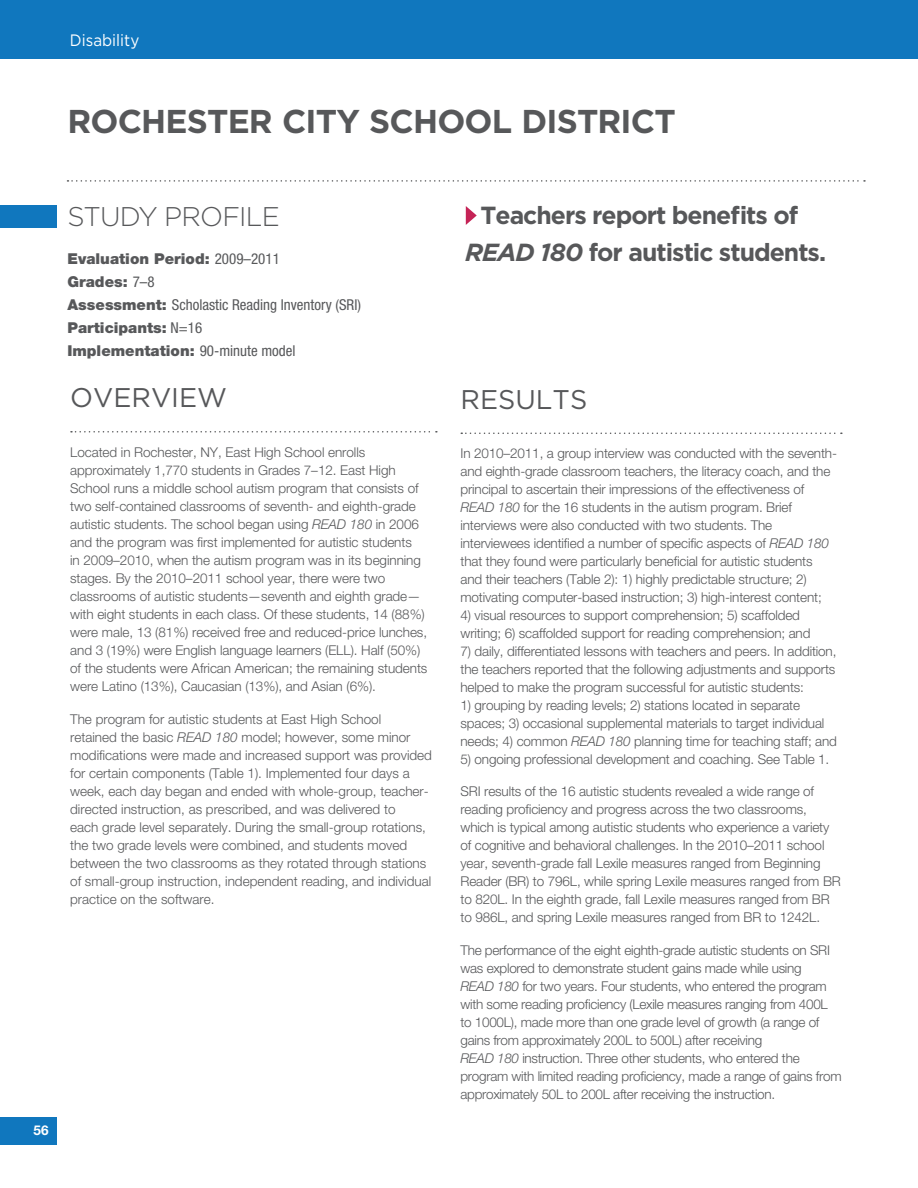
<style>
.page{position:relative;width:918px;height:1188px;background:#fff}
.page>*{position:absolute;margin:0;border:0;box-sizing:border-box;transform-origin:0 0}
.t1{font:700 33px "Gotham";letter-spacing:-.025em;color:#57585a}
.BODY_COPY{font:27px "Gotham";color:#57585a}
.Default{font:300 27px "Gotham";letter-spacing:-.03em;color:#57585a}
.Opening_large_copy{font:700 24.75px/37px "Gotham";letter-spacing:-.04em;color:#57585a;text-align:center}
.t2{font:16.5px "Gotham";color:#fff;scale:.92 1}
.Default-2{font:900 15px "Helvetica Neue LT Std";color:#57585a}
.Default-3{font:condensed 15px "Helvetica Neue LT Std";color:#57585a}
.BODY_COPY-2{font:300 13.5px/18px "Helvetica Neue LT Std";letter-spacing:-.01em;color:#57585a}
.Default-4{font:700 13.5px "Helvetica Neue LT Std";color:#fff}
.s1{font-weight:400;font-stretch:condensed}
.s2{font-weight:900;font-stretch:normal}
.s3{font-style:italic}
</style>
<div class="page">
<div style="left:0;top:1117px;width:56px;height:28px;background:#1077be"></div>
<div style="left:0;top:0;width:918px;height:58px;background:#1077be"></div>
<svg style="left:71px;top:431px;width:366px;height:2px"></svg>
<svg style="left:461px;top:433px;width:381px;height:1px"></svg>
<div style="left:0;top:205px;width:56px;height:22px;background:#1077be"></div>
<svg style="left:68px;top:180px;width:797px;height:2px"></svg>
<svg style="left:466px;top:206px;width:11px;height:19px"></svg>
<p class="t2" style="left:70px;top:32px;width:77px">Disability</p>
<p class="t1" style="left:68px;top:102px;width:610px">ROCHESTER CITY SCHOOL DISTRICT</p>
<p class="Default" style="left:68px;top:202px;width:214px">STUDY PROFILE</p>
<p class="Default-2" style="left:68px;top:250px;width:214px">Evaluation Period: <span class="s1">2009–2011</span></p>
<p class="Default-2" style="left:68px;top:273px;width:89px">Grades: <span class="s1">7–8</span></p>
<p class="Default-3" style="left:68px;top:296px;width:295px"><span class="s2">Assessment:</span> Scholastic Reading Inventory (SRI)</p>
<p class="Default-2" style="left:68px;top:319px;width:136px">Participants: <span class="s1">N=16</span></p>
<p class="Default-2" style="left:68px;top:341px;width:229px">Implementation: <span class="s1">90-minute model</span></p>
<p class="BODY_COPY" style="left:70px;top:383px;width:158px">OVERVIEW</p>
<p class="BODY_COPY-2" style="left:70px;top:443px;width:359px">Located in Rochester, NY, East High School enrolls approximately 1,770 students in Grades 7–12. East High School runs a middle school autism program that consists of two self-contained classrooms of seventh- and eighth-grade autistic students. The school began using <span class="s3">READ 180</span> in 2006 and the program was first implemented for autistic students<br>in 2009–2010, when the autism program was in its beginning stages. By the 2010–2011 school year, there were two classrooms of autistic students—seventh and eighth grade— with eight students in each class. Of these students, 14 (88%) were male, 13 (81%) received free and reduced-price lunches, and 3 (19%) were English language learners (ELL). Half (50%) of the students were African American; the remaining students were Latino (13%), Caucasian (13%), and Asian (6%).</p>
<p class="BODY_COPY-2" style="left:70px;top:710px;width:363px">The program for autistic students at East High School<br>retained the basic <span class="s3">READ 180</span> model; however, some minor modifications were made and increased support was provided for certain components (Table 1). Implemented four days a week, each day began and ended with whole-group, teacher&shy;directed instruction, as prescribed, and was delivered to<br>each grade level separately. During the small-group rotations, the two grade levels were combined, and students moved between the two classrooms as they rotated through stations of small-group instruction, independent reading, and individual practice on the software.</p>
<p class="Default-4" style="left:34px;top:1121px;width:17px">56</p>
<p class="Opening_large_copy" style="left:465px;top:196px;width:363px">Teachers report benefits of<br><span class="s3">READ 180</span> for autistic students.</p>
<p class="BODY_COPY" style="left:460px;top:384px;width:128px">RESULTS</p>
<p class="BODY_COPY-2" style="left:460px;top:444px;width:378px">In 2010–2011, a group interview was conducted with the seventh&shy;and eighth-grade classroom teachers, the literacy coach, and the principal to ascertain their impressions of the effectiveness of <span class="s3">READ 180</span> for the 16 students in the autism program. Brief interviews were also conducted with two students. The interviewees identified a number of specific aspects of <span class="s3">READ 180 </span>that they found were particularly beneficial for autistic students and their teachers (Table 2): 1) highly predictable structure; 2) motivating computer-based instruction; 3) high-interest content;</p>
<p class="BODY_COPY-2" style="left:460px;top:606px;width:351px">4) visual resources to support comprehension; 5) scaffolded writing; 6) scaffolded support for reading comprehension; and</p>
<p class="BODY_COPY-2" style="left:460px;top:642px;width:378px;text-align:justify">7) daily, differentiated lessons with teachers and peers. In addition, the teachers reported that the following adjustments and supports helped to make the program successful for autistic students:</p>
<p class="BODY_COPY-2" style="left:460px;top:696px;width:378px">1) grouping by reading levels; 2) stations located in separate spaces; 3) occasional supplemental materials to target individual needs; 4) common <span class="s3">READ 180</span> planning time for teaching staff; and</p>
<p class="BODY_COPY-2" style="left:460px;top:750px;width:370px">5) ongoing professional development and coaching. See Table 1.</p>
<p class="BODY_COPY-2" style="left:460px;top:782px;width:382px">SRI results of the 16 autistic students revealed a wide range of reading proficiency and progress across the two classrooms, which is typical among autistic students who experience a variety of cognitive and behavioral challenges. In the 2010–2011 school year, seventh-grade fall Lexile measures ranged from Beginning Reader (BR) to 796L, while spring Lexile measures ranged from BR to 820L. In the eighth grade, fall Lexile measures ranged from BR to 986L, and spring Lexile measures ranged from BR to 1242L.</p>
<p class="BODY_COPY-2" style="left:460px;top:941px;width:383px">The performance of the eight eighth-grade autistic students on SRI was explored to demonstrate student gains made while using<br><span class="s3">READ 180</span> for two years. Four students, who entered the program with some reading proficiency (Lexile measures ranging from 400L to 1000L), made more than one grade level of growth (a range of gains from approximately 200L to 500L) after receiving<br><span class="s3">READ 180</span> instruction. Three other students, who entered the program with limited reading proficiency, made a range of gains from approximately 50L to 200L after receiving the instruction.</p>
</div>
